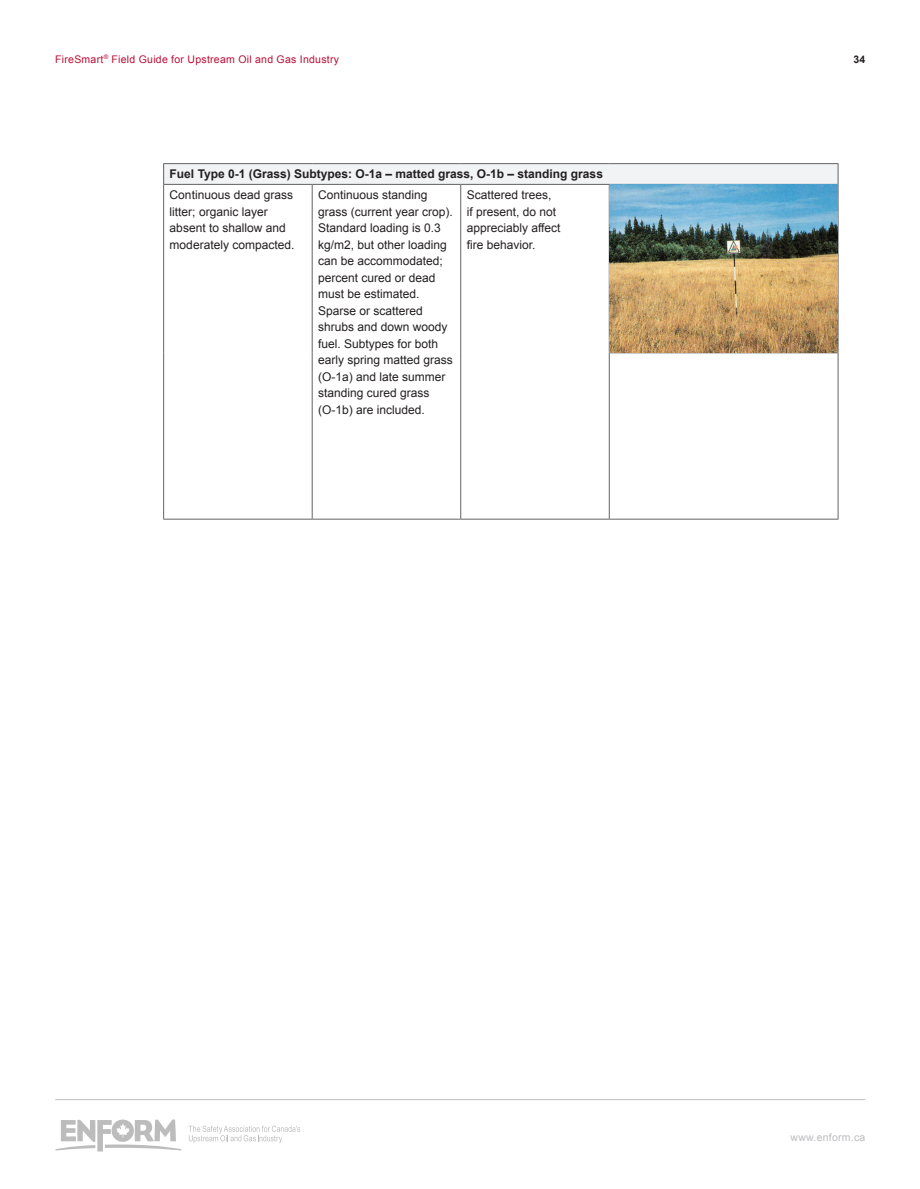
<style>
.page{position:relative;width:920px;height:1189px;background:#fff}
.page>*{position:absolute;margin:0;border:0;box-sizing:border-box;transform-origin:0 0}
.t1{font:12px/16.5px "Arial";color:#231f20}
.t2{font:700 12px "Arial";color:#231f20}
.t3{font:10.5px "Arial";letter-spacing:.025em;color:#b90f36}
.t4{font:10.5px "Arial";letter-spacing:.025em;color:#bcbdc0}
.t5{font:700 10.5px "Arial";color:#231f20}
</style>
<div class="page">
<hr style="left:55px;top:1099px;width:810px;height:1px;background:#bcbdc0">
<svg style="left:55px;top:1119px;width:126px;height:32px"></svg>
<svg style="left:188px;top:1125px;width:112px;height:18px"></svg>
<div style="left:164px;top:164px;width:674px;height:20px;background:#f2f3f4"></div>
<hr style="left:163px;top:163px;width:149px;height:1px;background:#636366">
<svg style="left:163px;top:164px;width:1px;height:20px"></svg>
<hr style="left:312px;top:163px;width:149px;height:1px;background:#636366">
<hr style="left:461px;top:163px;width:148px;height:1px;background:#636366">
<hr style="left:609px;top:163px;width:229px;height:1px;background:#636366">
<svg style="left:837px;top:164px;width:1px;height:20px"></svg>
<hr style="left:163px;top:184px;width:149px;height:1px;background:#636366">
<hr style="left:163px;top:185px;width:1px;height:168px;background:#636366">
<hr style="left:312px;top:184px;width:149px;height:1px;background:#636366">
<hr style="left:312px;top:185px;width:1px;height:168px;background:#636366">
<hr style="left:461px;top:184px;width:148px;height:1px;background:#636366">
<hr style="left:460px;top:185px;width:1px;height:168px;background:#636366">
<hr style="left:609px;top:184px;width:229px;height:1px;background:#636366">
<hr style="left:837px;top:185px;width:1px;height:167px;background:#636366">
<hr style="left:163px;top:353px;width:1px;height:166px;background:#636366">
<hr style="left:312px;top:353px;width:1px;height:166px;background:#636366">
<hr style="left:460px;top:353px;width:1px;height:166px;background:#636366">
<hr style="left:609px;top:352px;width:229px;height:1px;background:#636366">
<hr style="left:609px;top:353px;width:1px;height:166px;background:#636366">
<hr style="left:837px;top:353px;width:1px;height:166px;background:#636366">
<hr style="left:163px;top:519px;width:149px;height:1px;background:#636366">
<hr style="left:312px;top:519px;width:149px;height:1px;background:#636366">
<hr style="left:461px;top:519px;width:148px;height:1px;background:#636366">
<hr style="left:609px;top:519px;width:229px;height:1px;background:#636366">
<img style="left:609px;top:185px;width:228px;height:167px">
<p class="t3" style="left:55px;top:52px;width:285px">FireSmart<sup>®</sup> Field Guide for Upstream Oil and Gas Industry</p>
<p class="t5" style="left:853px;top:52px;width:13px">34</p>
<p class="t2" style="left:170px;top:166px;width:435px">Fuel Type 0-1 (Grass) Subtypes: O-1a – matted grass, O-1b – standing grass</p>
<p class="t1" style="left:170px;top:187px;width:126px">Continuous dead grass litter; organic layer absent to shallow and moderately compacted.</p>
<p class="t1" style="left:318px;top:187px;width:136px">Continuous standing grass (current year crop).<br>Standard loading is 0.3 kg/m2, but other loading can be accommodated; percent cured or dead must be estimated.<br>Sparse or scattered shrubs and down woody fuel. Subtypes for both early spring matted grass (O-1a) and late summer standing cured grass (O-1b) are included.</p>
<p class="t1" style="left:467px;top:187px;width:95px">Scattered trees,<br>if present, do not appreciably affect fire behavior.</p>
<p class="t4" style="left:790px;top:1131px;width:76px">www.enform.ca</p>
</div>
